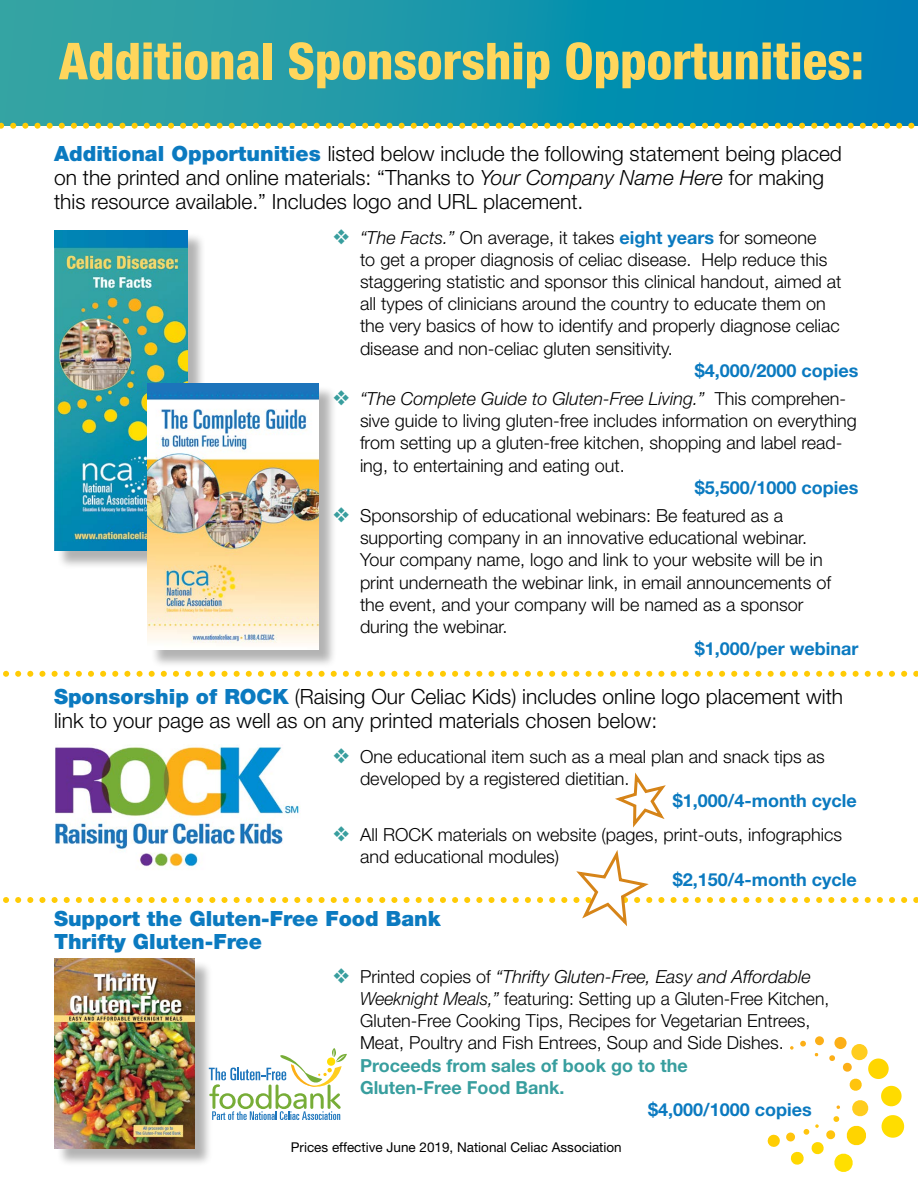
<style>
.page{position:relative;width:918px;height:1188px;background:#fff}
.page>*{position:absolute;margin:0;border:0;box-sizing:border-box;transform-origin:0 0}
.t1{font:800 condensed 51px "Helvetica Neue LT Std";color:#ffd65c}
.t2{font:300 21px/24px "Helvetica Neue LT Std";color:#000}
.t3{font:900 21px/22.5px "Helvetica Neue LT Std";color:#0b7ac0}
.t4{font:300 18px/22.2px "Helvetica Neue LT Std";color:#000}
.t5{font:700 18px "Helvetica Neue LT Std";color:#0b7ac0}
.t6{font:700 18px/22.2px "Helvetica Neue LT Std";color:#389e9e}
.t7{font:13.5px "Helvetica Neue LT Std";color:#000}
.s1{font-weight:900;color:#0b7ac0}
.s2{font-style:italic}
.s3{color:#389e9e}
.s4{font-weight:700;color:#0b7ac0}
</style>
<div class="page">
<div style="left:0;top:0;width:918px;height:126px;background:linear-gradient(to right,#39a8a1,#0081b5)"></div>
<svg style="left:0;top:123px;width:918px;height:6px"></svg>
<img style="left:56px;top:747px;width:243px;height:102px">
<svg style="left:3px;top:671px;width:915px;height:6px"></svg>
<div style="left:56px;top:233px;width:150px;height:337px;background:#000;opacity:.3"></div>
<img style="left:54px;top:230px;width:133px;height:321px">
<div style="left:150px;top:386px;width:187px;height:283px;background:#000;opacity:.3"></div>
<img style="left:148px;top:383px;width:171px;height:267px">
<svg style="left:615px;top:773px;width:51px;height:55px"></svg>
<div style="left:56px;top:960px;width:157px;height:207px;background:#000;opacity:.3"></div>
<img style="left:54px;top:958px;width:140px;height:190px">
<div style="left:868px;top:1058px;width:21px;height:21px;background:#ffd600;border-radius:50%"></div>
<div style="left:851px;top:1044px;width:17px;height:16px;background:#ffcd1e;border-radius:50%"></div>
<div style="left:834px;top:1037px;width:13px;height:12px;background:#fcaf17;border-radius:50%"></div>
<div style="left:815px;top:1036px;width:9px;height:9px;background:#fcaf17;border-radius:50%"></div>
<svg style="left:800px;top:1041px;width:6px;height:6px"></svg>
<svg style="left:790px;top:1046px;width:4px;height:4px"></svg>
<svg style="left:881px;top:1115px;width:24px;height:23px"></svg>
<svg style="left:849px;top:1078px;width:13px;height:13px"></svg>
<svg style="left:842px;top:1062px;width:10px;height:10px"></svg>
<svg style="left:829px;top:1055px;width:6px;height:6px"></svg>
<svg style="left:815px;top:1053px;width:3px;height:4px"></svg>
<svg style="left:767px;top:1134px;width:13px;height:13px"></svg>
<svg style="left:786px;top:1132px;width:9px;height:10px"></svg>
<svg style="left:803px;top:1129px;width:7px;height:6px"></svg>
<svg style="left:881px;top:1085px;width:21px;height:22px"></svg>
<svg style="left:811px;top:1100px;width:58px;height:72px"></svg>
<svg style="left:790px;top:1151px;width:14px;height:14px"></svg>
<svg style="left:3px;top:850px;width:915px;height:76px"></svg>
<svg style="left:209px;top:1048px;width:138px;height:72px"></svg>
<h1 class="t1" style="left:59px;top:30px;width:807px">Additional Sponsorship Opportunities:</h1>
<p class="t2" style="left:54px;top:141px;width:789px"><span class="s1">Additional Opportunities</span> listed below include the following statement being placed on the printed and online materials: “Thanks to <span class="s2">Your Company Name Here</span> for making this resource available.” Includes logo and URL placement.</p>
<p class="t4" style="left:360px;top:226px;width:483px;text-indent:-27px"><span class="s3">❖</span> <span class="s2">“The Facts.”</span> On average, it takes <span class="s4">eight years</span> for someone<br>to get a proper diagnosis of celiac disease. Help reduce this staggering statistic and sponsor this clinical handout, aimed at all types of clinicians around the country to educate them on the very basics of how to identify and properly diagnose celiac disease and non-celiac gluten sensitivity.</p>
<p class="t5" style="left:695px;top:359px;width:165px">$4,000/2000 copies</p>
<p class="t4" style="left:360px;top:387px;width:498px;text-indent:-27px"><span class="s3">❖</span> <span class="s2">“The Complete Guide to Gluten-Free Living.”</span> This comprehen&shy;sive guide to living gluten-free includes information on everything from setting up a gluten-free kitchen, shopping and label read&shy;ing, to entertaining and eating out.</p>
<p class="t5" style="left:695px;top:476px;width:165px">$5,500/1000 copies</p>
<p class="t4" style="left:360px;top:504px;width:473px;text-indent:-27px"><span class="s3">❖</span> Sponsorship of educational webinars: Be featured as a supporting company in an innovative educational webinar.<br>Your company name, logo and link to your website will be in print underneath the webinar link, in email announcements of the event, and your company will be named as a sponsor during the webinar.</p>
<p class="t5" style="left:695px;top:638px;width:165px">$1,000/per webinar</p>
<p class="t2" style="left:54px;top:684px;width:791px"><span class="s1">Sponsorship of ROCK</span> (Raising Our Celiac Kids) includes online logo placement with link to your page as well as on any printed materials chosen below:</p>
<p class="t4" style="left:360px;top:745px;width:466px;text-indent:-27px"><span class="s3">❖</span> One educational item such as a meal plan and snack tips as developed by a registered dietitian.</p>
<p class="t5" style="left:673px;top:789px;width:186px">$1,000/4-month cycle</p>
<p class="t4" style="left:360px;top:823px;width:484px;text-indent:-27px"><span class="s3">❖</span> All ROCK materials on website (pages, print-outs, infographics and educational modules)</p>
<p class="t5" style="left:673px;top:868px;width:186px">$2,150/4-month cycle</p>
<p class="t3" style="left:54px;top:907px;width:388px">Support the Gluten-Free Food Bank<br>Thrifty Gluten-Free</p>
<p class="t4" style="left:360px;top:965px;width:471px;text-indent:-27px"><span class="s3">❖</span> Printed copies of <span class="s2">“Thrifty Gluten-Free, Easy and Affordable Weeknight Meals,”</span> featuring: Setting up a Gluten-Free Kitchen, Gluten-Free Cooking Tips, Recipes for Vegetarian Entrees, Meat, Poultry and Fish Entrees, Soup and Side Dishes.</p>
<p class="t6" style="left:360px;top:1054px;width:329px">Proceeds from sales of book go to the<br>Gluten-Free Food Bank.</p>
<p class="t5" style="left:648px;top:1099px;width:165px">$4,000/1000 copies</p>
<p class="t7" style="left:291px;top:1139px;width:333px">Prices effective June 2019, National Celiac Association</p>
</div>
